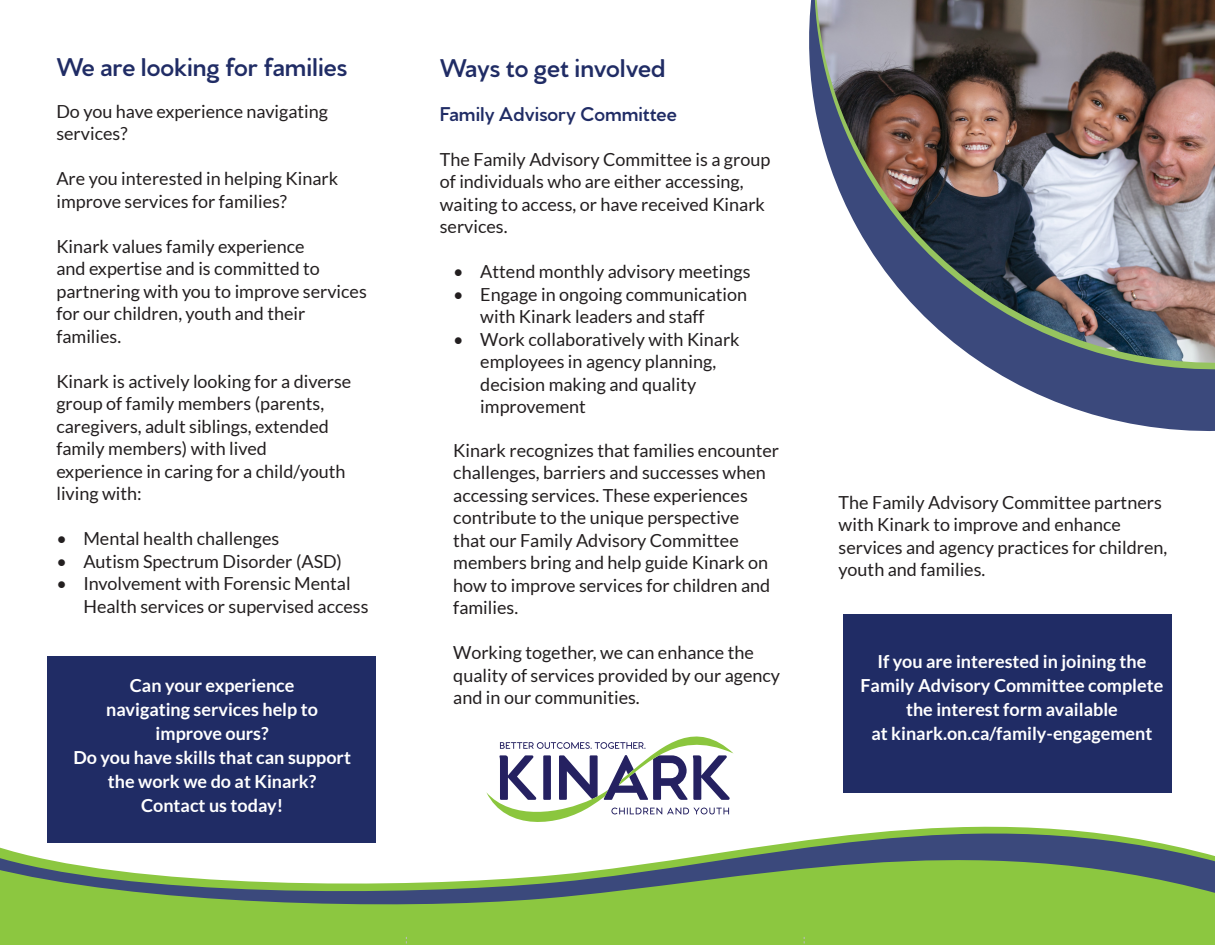
<style>
.page{position:relative;width:1215px;height:945px;background:#fff}
.page>*{position:absolute;margin:0;border:0;box-sizing:border-box;transform-origin:0 0}
.H2_-_Roboto_Bold_17pt{font:600 27px "Venti CF";letter-spacing:-.005em;color:#202c65}
.H2_-_Roboto_Bold_17pt-2{font:600 21px "Venti CF";color:#202c65}
.H2_-_Roboto_Bold_17pt-3{font:18px/22.5px "Lato";color:#231f20}
.H2_-_Roboto_Bold_17pt-4{font:700 18px/24px "Lato";color:#fff;text-align:center}
</style>
<div class="page">
<div style="left:844px;top:614px;width:328px;height:178px;background:#202c65"></div>
<svg style="left:0;top:788px;width:1215px;height:157px;background:#8fc44d"></svg>
<svg style="left:0;top:795px;width:1215px;height:116px"></svg>
<svg style="left:804px;top:937px;width:2px;height:8px"></svg>
<svg style="left:406px;top:937px;width:5px;height:8px"></svg>
<div style="left:47px;top:656px;width:328px;height:187px;background:#202c65"></div>
<img style="left:809px;top:0;width:406px;height:431px">
<svg style="left:486px;top:736px;width:248px;height:96px"></svg>
<p class="H2_-_Roboto_Bold_17pt" style="left:56px;top:50px;width:293px">We are looking for families</p>
<p class="H2_-_Roboto_Bold_17pt-3" style="left:56px;top:100px;width:273px">Do you have experience navigating services?</p>
<p class="H2_-_Roboto_Bold_17pt-3" style="left:56px;top:167px;width:283px">Are you interested in helping Kinark improve services for families?</p>
<p class="H2_-_Roboto_Bold_17pt-3" style="left:56px;top:235px;width:312px">Kinark values family experience<br>and expertise and is committed to partnering with you to improve services for our children, youth and their families.</p>
<p class="H2_-_Roboto_Bold_17pt-3" style="left:56px;top:370px;width:296px">Kinark is actively looking for a diverse group of family members (parents, caregivers, adult siblings, extended family members) with lived</p>
<p class="H2_-_Roboto_Bold_17pt-3" style="left:56px;top:460px;width:291px">experience in caring for a child/youth living with:</p>
<p class="H2_-_Roboto_Bold_17pt-3" style="left:56px;top:527px;width:224px">• Mental health challenges</p>
<p class="H2_-_Roboto_Bold_17pt-3" style="left:56px;top:550px;width:287px">• Autism Spectrum Disorder (ASD)</p>
<p class="H2_-_Roboto_Bold_17pt-3" style="left:83px;top:572px;width:287px;text-indent:-27px">• Involvement with Forensic Mental<br>Health services or supervised access</p>
<p class="H2_-_Roboto_Bold_17pt-4" style="left:130px;top:673px;width:166px">Can your experience</p>
<p class="H2_-_Roboto_Bold_17pt-4" style="left:106px;top:697px;width:213px">navigating services help to</p>
<p class="H2_-_Roboto_Bold_17pt-4" style="left:156px;top:721px;width:115px">improve ours?</p>
<p class="H2_-_Roboto_Bold_17pt-4" style="left:73px;top:745px;width:279px">Do you have skills that can support the work we do at Kinark?</p>
<p class="H2_-_Roboto_Bold_17pt-4" style="left:141px;top:793px;width:144px">Contact us today!</p>
<p class="H2_-_Roboto_Bold_17pt" style="left:440px;top:51px;width:227px">Ways to get involved</p>
<p class="H2_-_Roboto_Bold_17pt-2" style="left:440px;top:101px;width:239px">Family Advisory Committee</p>
<p class="H2_-_Roboto_Bold_17pt-3" style="left:440px;top:148px;width:332px">The Family Advisory Committee is a group of individuals who are either accessing, waiting to access, or have received Kinark services.</p>
<p class="H2_-_Roboto_Bold_17pt-3" style="left:453px;top:260px;width:299px">• Attend monthly advisory meetings</p>
<p class="H2_-_Roboto_Bold_17pt-3" style="left:480px;top:283px;width:268px;text-indent:-27px">• Engage in ongoing communication with Kinark leaders and staff</p>
<p class="H2_-_Roboto_Bold_17pt-3" style="left:480px;top:328px;width:261px;text-indent:-27px">• Work collaboratively with Kinark employees in agency planning, decision making and quality improvement</p>
<p class="H2_-_Roboto_Bold_17pt-3" style="left:453px;top:439px;width:327px">Kinark recognizes that families encounter challenges, barriers and successes when accessing services. These experiences contribute to the unique perspective<br>that our Family Advisory Committee members bring and help guide Kinark on how to improve services for children and families.</p>
<p class="H2_-_Roboto_Bold_17pt-3" style="left:453px;top:641px;width:328px">Working together, we can enhance the quality of services provided by our agency and in our communities.</p>
<p class="H2_-_Roboto_Bold_17pt-3" style="left:839px;top:491px;width:330px">The Family Advisory Committee partners with Kinark to improve and enhance services and agency practices for children, youth and families.</p>
<p class="H2_-_Roboto_Bold_17pt-4" style="left:861px;top:649px;width:304px">If you are interested in joining the<br>Family Advisory Committee complete the interest form available</p>
<p class="H2_-_Roboto_Bold_17pt-4" style="left:871px;top:721px;width:282px">at kinark.on.ca/family-engagement</p>
</div>
